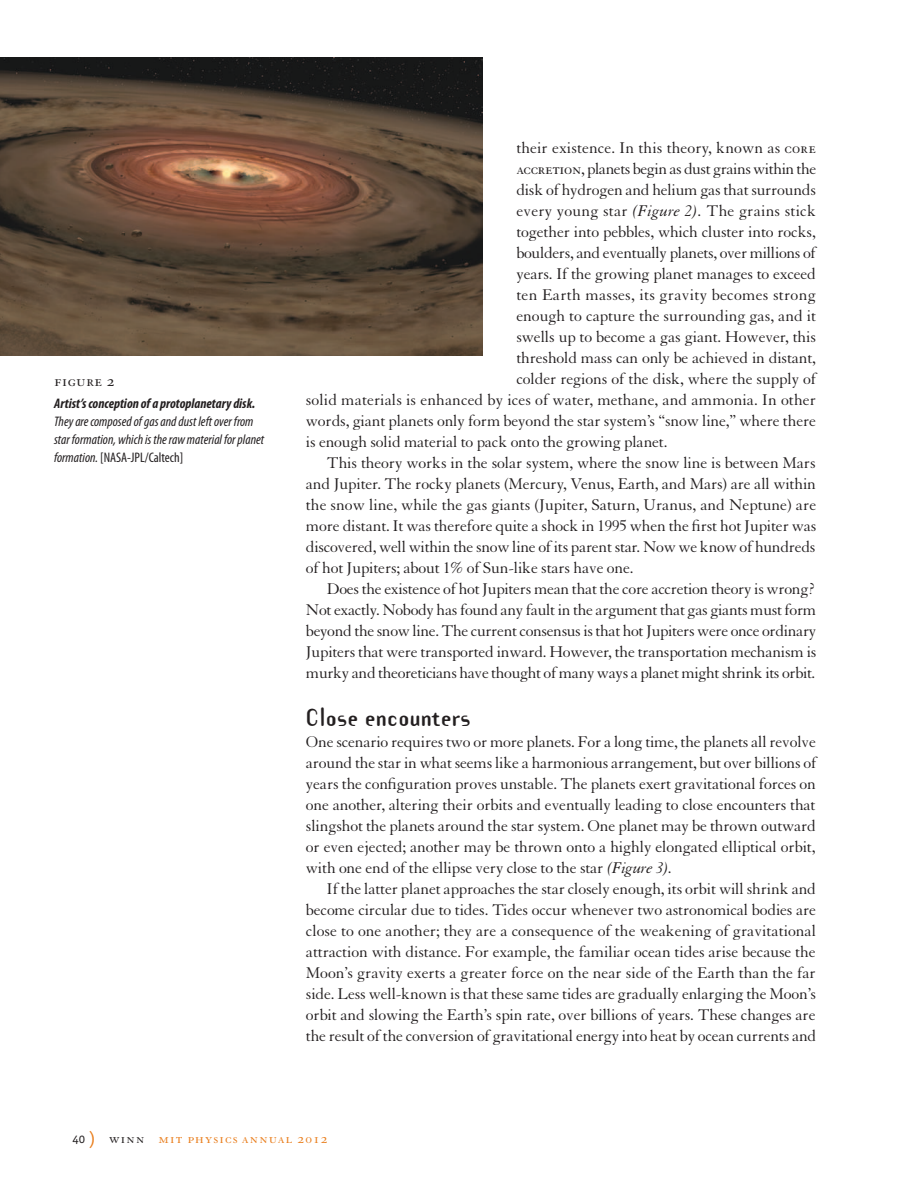
<style>
.page{position:relative;width:918px;height:1188px;background:#fff}
.page>*{position:absolute;margin:0;border:0;box-sizing:border-box;transform-origin:0 0}
.t1{font:700 21.75px "Template Gothic";letter-spacing:.015em;color:#231f20}
.t2{font:17.25px "Granjon SC";letter-spacing:.03em;color:#231f20}
.t3{font:16.8px/21px "Granjon";letter-spacing:-.01em;color:#231f20;text-align:justify}
.t4{font:16.8px "Granjon";letter-spacing:-.03em;color:#231f20}
.t5{font:16.8px "Granjon";letter-spacing:.01em;color:#231f20}
.t6{font:16.8px "Granjon";letter-spacing:.015em;color:#231f20}
.t7{font:15px "Granjon SC";letter-spacing:.075em;color:#e97e1d}
.t8{font:italic condensed 13.8px/18px "Myriad Pro";color:#231f20}
.t9{font:italic 700 condensed 13.8px "Myriad Pro";color:#231f20}
.s1{font-style:normal}
.s2{font-family:"Granjon SC"}
.s3{font-style:italic}
.s4{font-family:"Officina San ITC Book SC";font-size:12.75px;color:#231f20}
.s5{font-family:"Officina San ITC Book SC";font-size:18px}
.s6{color:#231f20}
</style>
<div class="page">
<img style="left:0;top:57px;width:483px;height:298px">
<p class="t2" style="left:54px;top:371px;width:62px">figure 2</p>
<p class="t9" style="left:54px;top:396px;width:203px">Artist’s conception of a protoplanetary disk.</p>
<p class="t8" style="left:54px;top:413px;width:212px">They are composed of gas and dust left over from star formation, which is the raw material for planet formation. <span class="s1">[NASA-JPL/Caltech]</span></p>
<p class="t3" style="left:516px;top:138px;width:301px">their existence. In this theory, known as <span class="s2">core</span></p>
<p class="t4" style="left:516px;top:160px;width:301px"><span class="s2">accretion</span>, planets begin as dust grains within the</p>
<p class="t3" style="left:516px;top:180px;width:301px">disk of hydrogen and helium gas that surrounds</p>
<p class="t5" style="left:516px;top:202px;width:301px">every young star <span class="s3">(Figure 2).</span> The grains stick</p>
<p class="t3" style="left:516px;top:222px;width:301px">together into pebbles, which cluster into rocks,</p>
<p class="t3" style="left:516px;top:243px;width:301px">boulders, and eventually planets, over millions of</p>
<p class="t3" style="left:516px;top:264px;width:301px">years. If the growing planet manages to exceed</p>
<p class="t6" style="left:516px;top:286px;width:301px">ten Earth masses, its gravity becomes strong</p>
<p class="t3" style="left:516px;top:306px;width:301px">enough to capture the surrounding gas, and it</p>
<p class="t3" style="left:516px;top:327px;width:301px">swells up to become a gas giant. However, this</p>
<p class="t3" style="left:516px;top:348px;width:301px">threshold mass can only be achieved in distant,</p>
<p class="t3" style="left:516px;top:369px;width:301px">colder regions of the disk, where the supply of</p>
<p class="t3" style="left:306px;top:390px;width:512px">solid materials is enhanced by ices of water, methane, and ammonia. In other</p>
<p class="t3" style="left:306px;top:411px;width:512px">words, giant planets only form beyond the star system’s “snow line,” where there</p>
<p class="t3" style="left:306px;top:432px;width:363px">is enough solid material to pack onto the growing planet.</p>
<p class="t3" style="left:327px;top:453px;width:490px">This theory works in the solar system, where the snow line is between Mars</p>
<p class="t3" style="left:306px;top:474px;width:512px">and Jupiter. The rocky planets (Mercury, Venus, Earth, and Mars) are all within</p>
<p class="t3" style="left:306px;top:494px;width:512px">the snow line, while the gas giants (Jupiter, Saturn, Uranus, and Neptune) are</p>
<p class="t3" style="left:306px;top:515px;width:512px">more distant. It was therefore quite a shock in 1995 when the first hot Jupiter was</p>
<p class="t3" style="left:306px;top:536px;width:511px">discovered, well within the snow line of its parent star. Now we know of hundreds</p>
<p class="t3" style="left:306px;top:557px;width:329px">of hot Jupiters; about 1% of Sun-like stars have one.</p>
<p class="t3" style="left:327px;top:578px;width:491px">Does the existence of hot Jupiters mean that the core accretion theory is wrong?</p>
<p class="t3" style="left:306px;top:599px;width:512px">Not exactly. Nobody has found any fault in the argument that gas giants must form</p>
<p class="t3" style="left:306px;top:620px;width:512px">beyond the snow line. The current consensus is that hot Jupiters were once ordinary</p>
<p class="t3" style="left:306px;top:641px;width:512px">Jupiters that were transported inward. However, the transportation mechanism is</p>
<p class="t3" style="left:306px;top:662px;width:511px">murky and theoreticians have thought of many ways a planet might shrink its orbit.</p>
<p class="t1" style="left:306px;top:702px;width:166px">Close encounters</p>
<p class="t3" style="left:306px;top:732px;width:512px">One scenario requires two or more planets. For a long time, the planets all revolve around the star in what seems like a harmonious arrangement, but over billions of years the configuration proves unstable. The planets exert gravitational forces on one another, altering their orbits and eventually leading to close encounters that slingshot the planets around the star system. One planet may be thrown outward or even ejected; another may be thrown onto a highly elongated elliptical orbit, with one end of the ellipse very close to the star <span class="s3">(Figure 3).</span></p>
<p class="t3" style="left:306px;top:879px;width:512px;text-indent:21px">If the latter planet approaches the star closely enough, its orbit will shrink and become circular due to tides. Tides occur whenever two astronomical bodies are close to one another; they are a consequence of the weakening of gravitational attraction with distance. For example, the familiar ocean tides arise because the Moon’s gravity exerts a greater force on the near side of the Earth than the far side. Less well-known is that these same tides are gradually enlarging the Moon’s orbit and slowing the Earth’s spin rate, over billions of years. These changes are the result of the conversion of gravitational energy into heat by ocean currents and</p>
<p class="t7" style="left:72px;top:1130px;width:257px"><span class="s4">40</span> <span class="s5">)</span> <span class="s6">winn</span> mit physics annual 2012</p>
</div>
